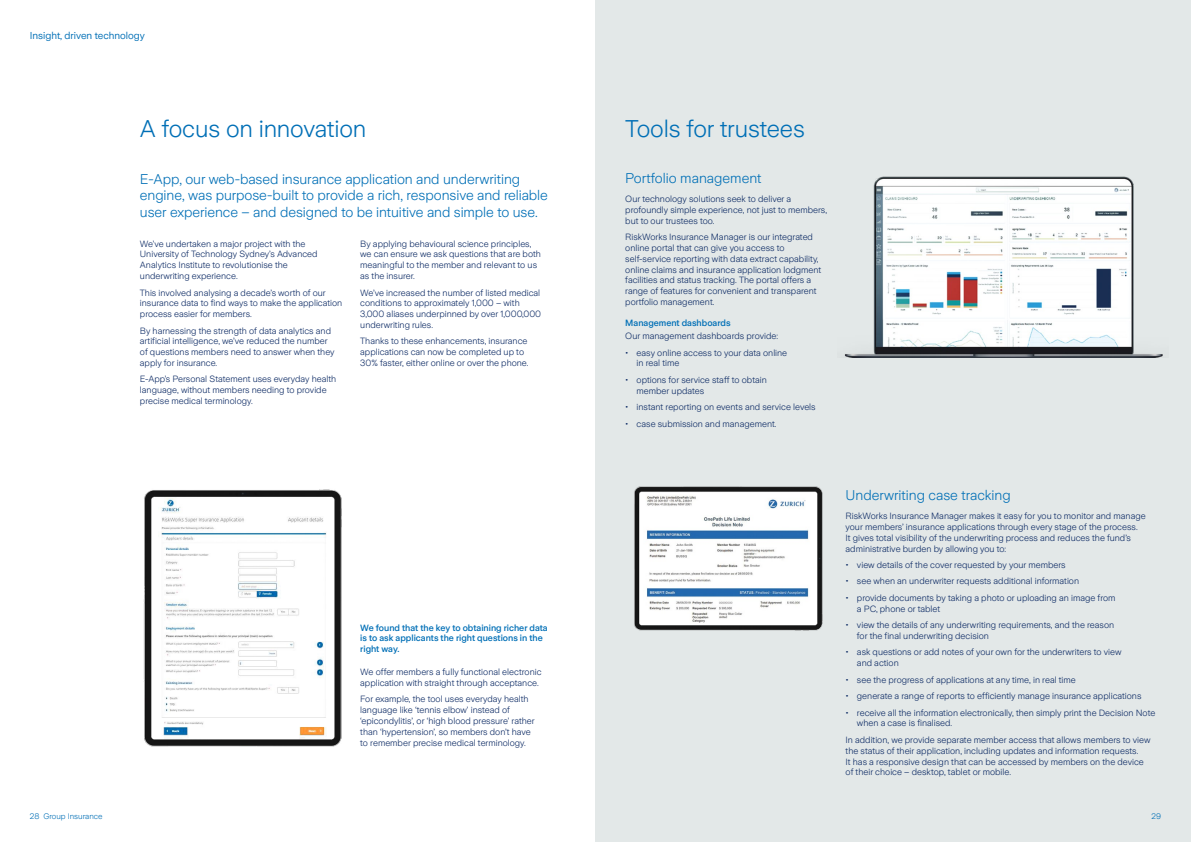
<style>
.page{position:relative;width:1191px;height:842px;background:#fff}
.page>*{position:absolute;margin:0;border:0;box-sizing:border-box;transform-origin:0 0}
.t1{font:300 24px "Zurich Sans";letter-spacing:-.01em;color:#006fb6}
.t2{font:300 14px/16.8px "Zurich Sans";letter-spacing:-.005em;color:#006fb6}
.t3{font:10px "Zurich Sans";color:#006fb6}
.t4{font:300 9px/10.8px "Zurich Sans";color:#0c2a64}
.t5{font:500 9px/10.8px "Zurich Sans";color:#006fb6}
.t6{font:300 8px "Zurich Sans";color:#006fb6}
</style>
<div class="page">
<img style="left:143px;top:489px;width:199px;height:258px">
<div style="left:595px;top:0;width:596px;height:842px;background:#e3e8e8"></div>
<img style="left:844px;top:176px;width:319px;height:181px">
<img style="left:634px;top:486px;width:189px;height:145px">
<p class="t3" style="left:30px;top:30px;width:117px">Insight, driven technology</p>
<h1 class="t1" style="left:140px;top:115px;width:228px">A focus on innovation</h1>
<h2 class="t2" style="left:140px;top:170px;width:409px">E-App, our web-based insurance application and underwriting engine, was purpose-built to provide a rich, responsive and reliable user experience – and designed to be intuitive and simple to use.</h2>
<p class="t4" style="left:140px;top:238px;width:179px">We’ve undertaken a major project with the University of Technology Sydney’s Advanced Analytics Institute to revolutionise the underwriting experience.</p>
<p class="t4" style="left:140px;top:287px;width:204px">This involved analysing a decade’s worth of our insurance data to find ways to make the application process easier for members.</p>
<p class="t4" style="left:140px;top:325px;width:196px">By harnessing the strength of data analytics and artificial intelligence, we’ve reduced the number of questions members need to answer when they apply for insurance.</p>
<p class="t4" style="left:140px;top:374px;width:198px">E-App’s Personal Statement uses everyday health language, without members needing to provide precise medical terminology.</p>
<p class="t4" style="left:360px;top:238px;width:182px">By applying behavioural science principles, we can ensure we ask questions that are both meaningful to the member and relevant to us as the insurer.</p>
<p class="t4" style="left:360px;top:287px;width:182px">We’ve increased the number of listed medical conditions to approximately 1,000 – with 3,000 aliases underpinned by over 1,000,000 underwriting rules.</p>
<p class="t4" style="left:360px;top:336px;width:170px">Thanks to these enhancements, insurance applications can now be completed up to<br>30% faster, either online or over the phone.</p>
<p class="t5" style="left:360px;top:622px;width:189px">We found that the key to obtaining richer data is to ask applicants the right questions in the right way.</p>
<p class="t4" style="left:360px;top:667px;width:183px">We offer members a fully functional electronic application with straight through acceptance.</p>
<p class="t4" style="left:360px;top:694px;width:176px">For example, the tool uses everyday health language like ‘tennis elbow’ instead of ‘epicondylitis’, or ‘high blood pressure’ rather than ‘hypertension’, so members don’t have to remember precise medical terminology.</p>
<h1 class="t1" style="left:625px;top:115px;width:181px">Tools for trustees</h1>
<h2 class="t2" style="left:625px;top:170px;width:138px">Portfolio management</h2>
<p class="t4" style="left:625px;top:194px;width:203px">Our technology solutions seek to deliver a profoundly simple experience, not just to members, but to our trustees too.</p>
<p class="t4" style="left:625px;top:232px;width:198px">RiskWorks Insurance Manager is our integrated online portal that can give you access to self-service reporting with data extract capability, online claims and insurance application lodgment facilities and status tracking. The portal offers a range of features for convenient and transparent portfolio management.</p>
<p class="t5" style="left:625px;top:317px;width:107px">Management dashboards</p>
<p class="t4" style="left:625px;top:331px;width:154px">Our management dashboards provide:</p>
<p class="t4" style="left:636px;top:347px;width:152px;text-indent:-11px">• easy online access to your data online in real time</p>
<p class="t4" style="left:636px;top:375px;width:132px;text-indent:-11px">• options for service staff to obtain member updates</p>
<p class="t4" style="left:625px;top:402px;width:192px">• instant reporting on events and service levels</p>
<p class="t4" style="left:625px;top:418px;width:153px">• case submission and management.</p>
<h2 class="t2" style="left:845px;top:487px;width:167px">Underwriting case tracking</h2>
<p class="t4" style="left:845px;top:511px;width:302px">RiskWorks Insurance Manager makes it easy for you to monitor and manage your members’ insurance applications through every stage of the process.<br>It gives total visibility of the underwriting process and reduces the fund’s administrative burden by allowing you to:</p>
<p class="t4" style="left:845px;top:560px;width:222px">• view details of the cover requested by your members</p>
<p class="t4" style="left:845px;top:576px;width:235px">• see when an underwriter requests additional information</p>
<p class="t4" style="left:857px;top:592px;width:260px;text-indent:-11px">• provide documents by taking a photo or uploading an image from a PC, phone or tablet</p>
<p class="t4" style="left:857px;top:620px;width:259px;text-indent:-11px">• view the details of any underwriting requirements, and the reason for the final underwriting decision</p>
<p class="t4" style="left:857px;top:647px;width:266px;text-indent:-11px">• ask questions or add notes of your own for the underwriters to view and action</p>
<p class="t4" style="left:845px;top:674px;width:232px">• see the progress of applications at any time, in real time</p>
<p class="t4" style="left:845px;top:691px;width:297px">• generate a range of reports to efficiently manage insurance applications</p>
<p class="t4" style="left:857px;top:707px;width:300px;text-indent:-11px">• receive all the information electronically, then simply print the Decision Note when a case is finalised.</p>
<p class="t4" style="left:845px;top:735px;width:306px">In addition, we provide separate member access that allows members to view the status of their application, including updates and information requests.<br>It has a responsive design that can be accessed by members on the device of their choice – desktop, tablet or mobile.</p>
<p class="t6" style="left:30px;top:812px;width:74px">28 Group Insurance</p>
<p class="t6" style="left:1151px;top:812px;width:11px">29</p>
</div>
